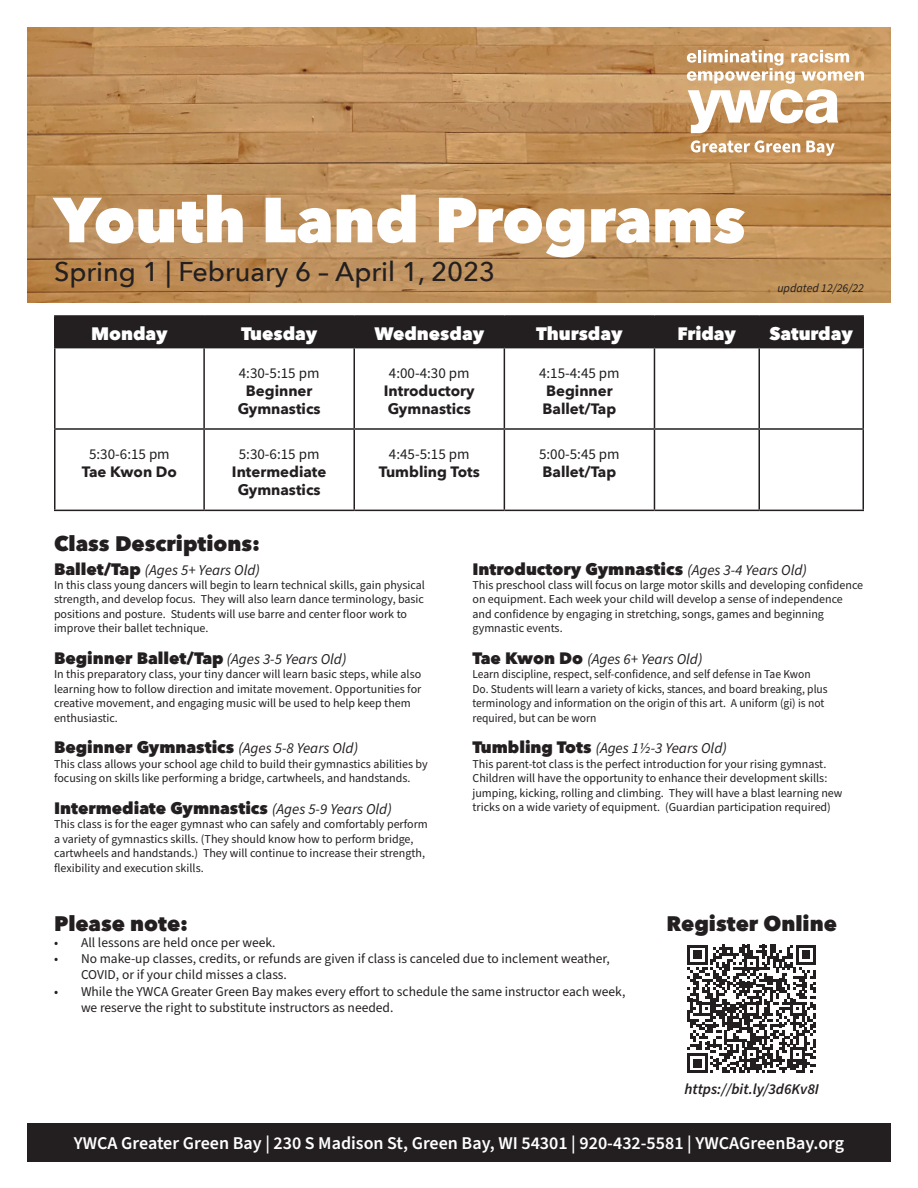
<style>
.page{position:relative;width:918px;height:1188px;background:#fff}
.page>*{position:absolute;margin:0;border:0;box-sizing:border-box;transform-origin:0 0}
.t1{font:800 63px "Avenir Next";color:#fff}
.t2{font:500 27px "Avenir Next";color:#231f20}
.t3{font:800 21px "Avenir Next";color:#231f20}
.t4{font:600 18px "Source Sans Pro";color:#fff}
.t5{font:800 18px "Avenir Next";color:#fff}
.t6{font:800 16.5px "Avenir Next";color:#231f20}
.t7{font:700 15px/18px "Avenir Next";color:#231f20;text-align:center}
.t8{font:italic 15px "Source Sans Pro";color:#231f20}
.t9{font:15px "Source Sans Pro";color:#231f20}
.t10{font:italic 600 15px "Source Sans Pro";color:#231f20}
.t11{font:13.5px/16.2px "Source Sans Pro";color:#231f20}
.t12{font:12px/14.4px "Source Sans Pro";color:#231f20}
.t13{font:12px/14.4px "Source Sans Pro";color:#231f20;scale:.96 1}
.t14{font:italic 12px "Source Sans Pro";color:#231f20}
.s1{font-family:"Avenir Next";font-weight:800;font-style:normal;font-size:16.5px}
.s2{font-family:"Source Sans Pro";font-weight:400;font-style:italic;font-size:15px}
</style>
<div class="page">
<svg style="left:27px;top:27px;width:864px;height:275px;background:#bf8f5a"></svg>
<svg style="left:687px;top:50px;width:177px;height:83px"></svg>
<svg style="left:691px;top:140px;width:109px;height:13px"></svg>
<svg style="left:806px;top:141px;width:29px;height:15px"></svg>
<div style="left:27px;top:1123px;width:864px;height:39px;background:#231f20"></div>
<div style="left:56px;top:317px;width:806px;height:30px;background:#231f20"></div>
<svg style="left:56px;top:348px;width:702px;height:162px"></svg>
<hr style="left:54px;top:315px;width:150px;height:2px;background:#231f20">
<hr style="left:54px;top:317px;width:2px;height:30px;background:#231f20">
<hr style="left:204px;top:315px;width:150px;height:2px;background:#231f20">
<hr style="left:203px;top:317px;width:2px;height:30px;background:#231f20">
<hr style="left:354px;top:315px;width:150px;height:2px;background:#231f20">
<hr style="left:353px;top:317px;width:2px;height:30px;background:#231f20">
<hr style="left:504px;top:315px;width:150px;height:2px;background:#231f20">
<hr style="left:504px;top:317px;width:1px;height:30px;background:#231f20">
<hr style="left:654px;top:315px;width:105px;height:2px;background:#231f20">
<hr style="left:654px;top:317px;width:1px;height:30px;background:#231f20">
<hr style="left:759px;top:315px;width:105px;height:2px;background:#231f20">
<hr style="left:758px;top:317px;width:2px;height:30px;background:#231f20">
<hr style="left:862px;top:317px;width:2px;height:30px;background:#231f20">
<hr style="left:54px;top:347px;width:150px;height:1px;background:#231f20">
<hr style="left:54px;top:348px;width:2px;height:80px;background:#231f20">
<hr style="left:204px;top:347px;width:150px;height:1px;background:#231f20">
<hr style="left:203px;top:348px;width:2px;height:80px;background:#231f20">
<hr style="left:354px;top:347px;width:150px;height:1px;background:#231f20">
<hr style="left:353px;top:348px;width:2px;height:80px;background:#231f20">
<hr style="left:504px;top:347px;width:150px;height:1px;background:#231f20">
<hr style="left:504px;top:348px;width:1px;height:80px;background:#231f20">
<hr style="left:654px;top:347px;width:105px;height:1px;background:#231f20">
<hr style="left:654px;top:348px;width:1px;height:80px;background:#231f20">
<hr style="left:759px;top:347px;width:105px;height:1px;background:#231f20">
<hr style="left:758px;top:348px;width:2px;height:80px;background:#231f20">
<hr style="left:862px;top:348px;width:2px;height:80px;background:#231f20">
<hr style="left:54px;top:428px;width:150px;height:2px;background:#231f20">
<hr style="left:54px;top:430px;width:2px;height:80px;background:#231f20">
<hr style="left:204px;top:428px;width:150px;height:2px;background:#231f20">
<hr style="left:203px;top:430px;width:2px;height:80px;background:#231f20">
<hr style="left:354px;top:428px;width:150px;height:2px;background:#231f20">
<hr style="left:353px;top:430px;width:2px;height:80px;background:#231f20">
<hr style="left:504px;top:428px;width:150px;height:2px;background:#231f20">
<hr style="left:504px;top:430px;width:1px;height:80px;background:#231f20">
<hr style="left:654px;top:428px;width:105px;height:2px;background:#231f20">
<hr style="left:654px;top:430px;width:1px;height:80px;background:#231f20">
<hr style="left:759px;top:428px;width:105px;height:2px;background:#231f20">
<hr style="left:758px;top:430px;width:2px;height:80px;background:#231f20">
<hr style="left:862px;top:430px;width:2px;height:80px;background:#231f20">
<hr style="left:54px;top:510px;width:150px;height:1px;background:#231f20">
<hr style="left:204px;top:510px;width:150px;height:1px;background:#231f20">
<hr style="left:354px;top:510px;width:150px;height:1px;background:#231f20">
<hr style="left:504px;top:510px;width:150px;height:1px;background:#231f20">
<hr style="left:654px;top:510px;width:105px;height:1px;background:#231f20">
<hr style="left:759px;top:510px;width:105px;height:1px;background:#231f20">
<svg style="left:687px;top:945px;width:129px;height:128px"></svg>
<p class="t1" style="left:54px;top:181px;width:693px">Youth Land Programs</p>
<p class="t2" style="left:54px;top:249px;width:443px">Spring 1 | February 6 – April 1, 2023</p>
<p class="t14" style="left:777px;top:280px;width:88px">updated 12/26/22</p>
<p class="t5" style="left:91px;top:323px;width:78px">Monday</p>
<p class="t5" style="left:241px;top:323px;width:78px">Tuesday</p>
<p class="t5" style="left:374px;top:323px;width:111px">Wednesday</p>
<p class="t5" style="left:536px;top:323px;width:88px">Thursday</p>
<p class="t5" style="left:678px;top:323px;width:60px">Friday</p>
<p class="t5" style="left:770px;top:323px;width:85px">Saturday</p>
<p class="t9" style="left:239px;top:363px;width:82px">4:30-5:15 pm</p>
<p class="t7" style="left:238px;top:382px;width:84px">Beginner<br>Gymnastics</p>
<p class="t9" style="left:389px;top:363px;width:82px">4:00-4:30 pm</p>
<p class="t7" style="left:384px;top:382px;width:92px;text-align:left">Introductory<br>Gymnastics</p>
<p class="t9" style="left:539px;top:363px;width:82px">4:15-4:45 pm</p>
<p class="t7" style="left:546px;top:382px;width:68px">Beginner</p>
<p class="t7" style="left:543px;top:400px;width:75px">Ballet/Tap</p>
<p class="t9" style="left:89px;top:444px;width:82px">5:30-6:15 pm</p>
<p class="t7" style="left:82px;top:463px;width:97px">Tae Kwon Do</p>
<p class="t9" style="left:239px;top:444px;width:82px">5:30-6:15 pm</p>
<p class="t7" style="left:232px;top:463px;width:96px">Intermediate</p>
<p class="t7" style="left:238px;top:481px;width:84px">Gymnastics</p>
<p class="t3" style="left:54px;top:531px;width:208px">Class Descriptions:</p>
<p class="t9" style="left:389px;top:444px;width:82px">4:45-5:15 pm</p>
<p class="t7" style="left:379px;top:463px;width:103px">Tumbling Tots</p>
<p class="t9" style="left:539px;top:444px;width:82px">5:00-5:45 pm</p>
<p class="t7" style="left:543px;top:463px;width:75px">Ballet/Tap</p>
<p class="t8" style="left:54px;top:560px;width:207px"><span class="s1">Ballet/Tap</span> (Ages 5+ Years Old)</p>
<p class="t12" style="left:54px;top:578px;width:372px">In this class young dancers will begin to learn technical skills, gain physical strength, and develop focus. They will also learn dance terminology, basic positions and posture. Students will use barre and center floor work to improve their ballet technique.</p>
<p class="t6" style="left:54px;top:648px;width:294px">Beginner Ballet/Tap <span class="s2">(Ages 3-5 Years Old)</span></p>
<p class="t12" style="left:54px;top:668px;width:369px">In this preparatory class, your tiny dancer will learn basic steps, while also learning how to follow direction and imitate movement. Opportunities for creative movement, and engaging music will be used to help keep them enthusiastic.</p>
<p class="t6" style="left:54px;top:737px;width:306px">Beginner Gymnastics <span class="s2">(Ages 5-8 Years Old)</span></p>
<p class="t12" style="left:54px;top:757px;width:375px">This class allows your school age child to build their gymnastics abilities by focusing on skills like performing a bridge, cartwheels, and handstands.</p>
<p class="t6" style="left:54px;top:798px;width:339px">Intermediate Gymnastics <span class="s2">(Ages 5-9 Years Old)</span></p>
<p class="t12" style="left:54px;top:818px;width:375px">This class is for the eager gymnast who can safely and comfortably perform a variety of gymnastics skills. (They should know how to perform bridge, cartwheels and handstands.) They will continue to increase their strength, flexibility and execution skills.</p>
<p class="t6" style="left:472px;top:559px;width:336px">Introductory Gymnastics <span class="s2">(Ages 3-4 Years Old)</span></p>
<p class="t12" style="left:472px;top:578px;width:392px">This preschool class will focus on large motor skills and developing confidence on equipment. Each week your child will develop a sense of independence and confidence by engaging in stretching, songs, games and beginning gymnastic events.</p>
<p class="t8" style="left:472px;top:649px;width:231px"><span class="s1">Tae Kwon Do</span> (Ages 6+ Years Old)</p>
<p class="t13" style="left:472px;top:668px;width:372px">Learn discipline, respect, self-confidence, and self defense in Tae Kwon Do. Students will learn a variety of kicks, stances, and board breaking, plus terminology and information on the origin of this art. A uniform (gi) is not required, but can be worn</p>
<p class="t8" style="left:472px;top:738px;width:256px"><span class="s1">Tumbling Tots</span> (Ages 1½-3 Years Old)</p>
<p class="t12" style="left:472px;top:757px;width:372px">This parent-tot class is the perfect introduction for your rising gymnast.<br>Children will have the opportunity to enhance their development skills: jumping, kicking, rolling and climbing. They will have a blast learning new tricks on a wide variety of equipment. (Guardian participation required)</p>
<p class="t3" style="left:54px;top:910px;width:136px">Please note:</p>
<p class="t11" style="left:54px;top:935px;width:223px">• All lessons are held once per week.</p>
<p class="t11" style="left:81px;top:951px;width:530px;text-indent:-27px">• No make-up classes, credits, or refunds are given if class is canceled due to inclement weather,<br>COVID, or if your child misses a class.</p>
<p class="t11" style="left:81px;top:983px;width:546px;text-indent:-27px">• While the YWCA Greater Green Bay makes every effort to schedule the same instructor each week, we reserve the right to substitute instructors as needed.</p>
<p class="t3" style="left:666px;top:910px;width:172px">Register Online</p>
<p class="t10" style="left:684px;top:1079px;width:136px">https://bit.ly/3d6Kv8I</p>
<p class="t4" style="left:74px;top:1131px;width:772px">YWCA Greater Green Bay | 230 S Madison St, Green Bay, WI 54301 | 920-432-5581 | YWCAGreenBay.org</p>
</div>
